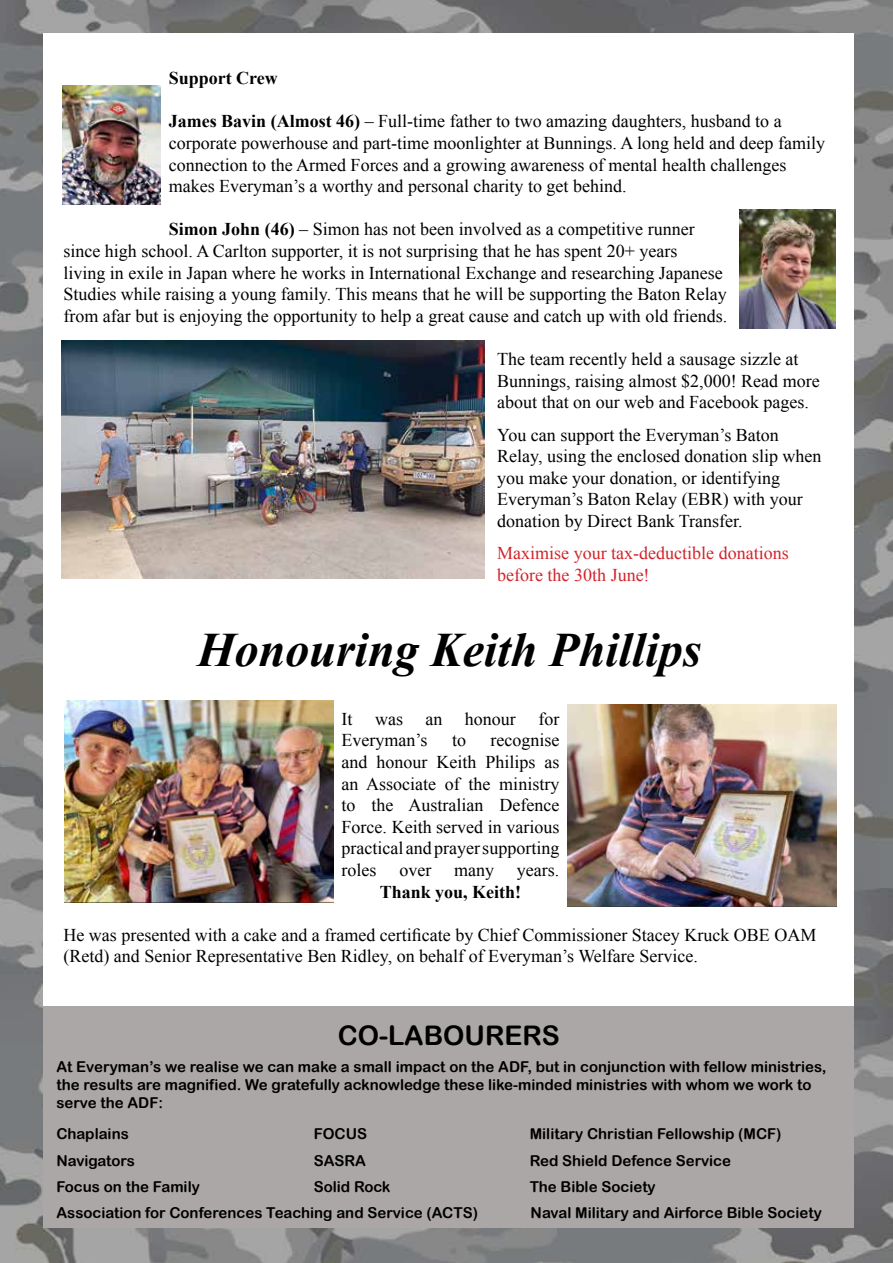
<style>
.page{position:relative;width:893px;height:1263px;background:#fff}
.page>*{position:absolute;margin:0;border:0;box-sizing:border-box;transform-origin:0 0}
.t1{font:italic 700 48px "Times New Roman";color:#000}
.t2{font:27px "Arial Rounded MT Bold";color:#000}
.t3{font:18px/21.6px "Times New Roman";color:#000}
.t4{font:18px/21.6px "Times New Roman";color:#d2232a}
.t5{font:700 18px "Times New Roman";color:#000}
.t6{font:15px/18px "Arial Rounded MT Bold";color:#000}
.s1{font-weight:700}
</style>
<div class="page">
<img style="left:0;top:0;width:893px;height:1263px">
<div style="left:44px;top:33px;width:810px;height:1194px;background:#fff"></div>
<div style="left:44px;top:1006px;width:810px;height:221px;background:#aba7a6"></div>
<img style="left:739px;top:209px;width:96px;height:119px">
<img style="left:62px;top:86px;width:98px;height:119px">
<img style="left:62px;top:340px;width:422px;height:238px">
<img style="left:65px;top:701px;width:268px;height:201px">
<img style="left:568px;top:705px;width:268px;height:201px">
<p class="t5" style="left:169px;top:66px;width:111px">Support Crew</p>
<p class="t3" style="left:169px;top:110px;width:658px"><span class="s1">James Bavin (Almost 46)</span> – Full-time father to two amazing daughters, husband to a corporate powerhouse and part-time moonlighter at Bunnings. A long held and deep family connection to the Armed Forces and a growing awareness of mental health challenges makes Everyman’s a worthy and personal charity to get behind.</p>
<p class="t3" style="left:63px;top:218px;width:665px;text-indent:105px"><span class="s1">Simon John (46)</span> – Simon has not been involved as a competitive runner since high school. A Carlton supporter, it is not surprising that he has spent 20+ years<br>living in exile in Japan where he works in International Exchange and researching Japanese Studies while raising a young family. This means that he will be supporting the Baton Relay from afar but is enjoying the opportunity to help a great cause and catch up with old friends.</p>
<p class="t3" style="left:497px;top:348px;width:324px">The team recently held a sausage sizzle at<br>Bunnings, raising almost $2,000! Read more about that on our web and Facebook pages.</p>
<p class="t3" style="left:497px;top:423px;width:326px">You can support the Everyman’s Baton Relay, using the enclosed donation slip when you make your donation, or identifying Everyman’s Baton Relay (EBR) with your donation by Direct Bank Transfer.</p>
<p class="t4" style="left:497px;top:542px;width:293px">Maximise your tax-deductible donations before the 30th June!</p>
<h1 class="t1" style="left:197px;top:616px;width:506px">Honouring Keith Phillips</h1>
<p class="t3" style="left:342px;top:708px;width:219px">It was an honour for<br>Everyman’s</p>
<p class="t3" style="left:342px;top:729px;width:219px;text-align:justify;text-indent:149px">recognise and honour Keith Philips as an Associate of the ministry to the Australian Defence Force. Keith served in various practical and prayer supporting roles</p>
<p class="t3" style="left:452px;top:729px;width:16px">to</p>
<p class="t3" style="left:399px;top:859px;width:33px">over</p>
<p class="t3" style="left:454px;top:859px;width:41px">many</p>
<p class="t3" style="left:517px;top:859px;width:44px">years.</p>
<p class="t5" style="left:380px;top:879px;width:143px">Thank you, Keith!</p>
<p class="t3" style="left:63px;top:924px;width:754px">He was presented with a cake and a framed certificate by Chief Commissioner Stacey Kruck OBE OAM (Retd) and Senior Representative Ben Ridley, on behalf of Everyman’s Welfare Service.</p>
<h2 class="t2" style="left:338px;top:1019px;width:223px">CO-LABOURERS</h2>
<p class="t6" style="left:56px;top:1057px;width:771px">At Everyman’s we realise we can make a small impact on the ADF, but in conjunction with fellow ministries, the results are magnified. We gratefully acknowledge these like-minded ministries with whom we work to serve the ADF:</p>
<p class="t6" style="left:56px;top:1125px;width:74px">Chaplains</p>
<p class="t6" style="left:314px;top:1125px;width:55px">FOCUS</p>
<p class="t6" style="left:530px;top:1125px;width:253px">Military Christian Fellowship (MCF)</p>
<p class="t6" style="left:56px;top:1151px;width:80px">Navigators</p>
<p class="t6" style="left:314px;top:1151px;width:54px">SASRA</p>
<p class="t6" style="left:530px;top:1151px;width:203px">Red Shield Defence Service</p>
<p class="t6" style="left:56px;top:1177px;width:145px">Focus on the Family</p>
<p class="t6" style="left:314px;top:1177px;width:78px">Solid Rock</p>
<p class="t6" style="left:530px;top:1177px;width:128px">The Bible Society</p>
<p class="t6" style="left:56px;top:1203px;width:423px">Association for Conferences Teaching and Service (ACTS)</p>
<p class="t6" style="left:531px;top:1203px;width:293px">Naval Military and Airforce Bible Society</p>
</div>
